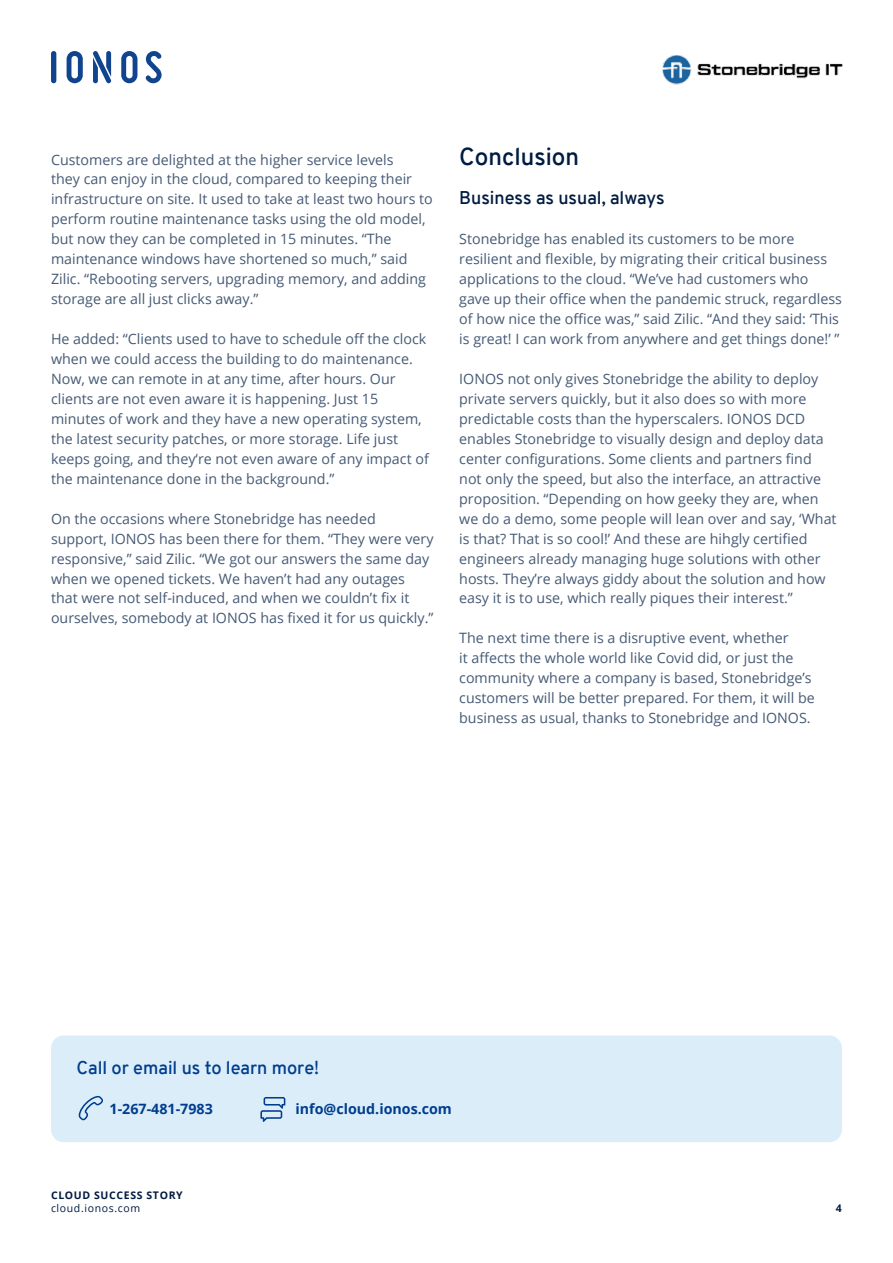
<style>
.page{position:relative;width:893px;height:1263px;background:#fff}
.page>*{position:absolute;margin:0;border:0;box-sizing:border-box;transform-origin:0 0}
.t1{font:600 24px "Overpass";color:#001b41}
.t2{font:600 18px "Overpass";color:#003d8f}
.t3{font:600 18px "Overpass";color:#001b41}
.t4{font:14.25px/20px "Open Sans";color:#465a75}
.t5{font:700 14.25px "Open Sans";color:#003d8f}
.t6{font:700 10.5px "Open Sans";letter-spacing:.06em;color:#001b41}
.t7{font:10.5px "Open Sans";letter-spacing:.06em;color:#001b41}
</style>
<div class="page">
<img style="left:662px;top:55px;width:181px;height:30px">
<div style="left:51px;top:1035px;width:791px;height:107px;background:#dbedf8;border-radius:13px"></div>
<svg style="left:78px;top:1096px;width:25px;height:24px"></svg>
<svg style="left:260px;top:1097px;width:25px;height:25px"></svg>
<svg style="left:145px;top:51px;width:17px;height:32px"></svg>
<svg style="left:121px;top:51px;width:16px;height:32px"></svg>
<svg style="left:93px;top:51px;width:18px;height:32px"></svg>
<svg style="left:67px;top:51px;width:16px;height:32px"></svg>
<svg style="left:51px;top:51px;width:5px;height:32px"></svg>
<p class="t4" style="left:51px;top:149px;width:383px">Customers are delighted at the higher service levels<br>they can enjoy in the cloud, compared to keeping their infrastructure on site. It used to take at least two hours to perform routine maintenance tasks using the old model, but now they can be completed in 15 minutes. “The maintenance windows have shortened so much,” said Zilic. “Rebooting servers, upgrading memory, and adding storage are all just clicks away.”</p>
<p class="t4" style="left:51px;top:329px;width:379px">He added: “Clients used to have to schedule off the clock when we could access the building to do maintenance.<br>Now, we can remote in at any time, after hours. Our clients are not even aware it is happening. Just 15 minutes of work and they have a new operating system, the latest security patches, or more storage. Life just keeps going, and they‘re not even aware of any impact of the maintenance done in the background.”</p>
<p class="t4" style="left:51px;top:508px;width:384px">On the occasions where Stonebridge has needed support, IONOS has been there for them. “They were very responsive,” said Zilic. “We got our answers the same day when we opened tickets. We haven’t had any outages that were not self-induced, and when we couldn’t fix it ourselves, somebody at IONOS has fixed it for us quickly.”</p>
<h1 class="t1" style="left:459px;top:139px;width:121px">Conclusion</h1>
<p class="t3" style="left:459px;top:185px;width:207px">Business as usual, always</p>
<p class="t4" style="left:459px;top:229px;width:384px">Stonebridge has enabled its customers to be more resilient and flexible, by migrating their critical business applications to the cloud. “We’ve had customers who gave up their office when the pandemic struck, regardless of how nice the office was,” said Zilic. “And they said: ‘This is great! I can work from anywhere and get things done!’ ”</p>
<p class="t4" style="left:459px;top:368px;width:379px">IONOS not only gives Stonebridge the ability to deploy private servers quickly, but it also does so with more predictable costs than the hyperscalers. IONOS DCD enables Stonebridge to visually design and deploy data center configurations. Some clients and partners find not only the speed, but also the interface, an attractive proposition. “Depending on how geeky they are, when we do a demo, some people will lean over and say, ‘What is that? That is so cool!’ And these are hihgly certified engineers already managing huge solutions with other hosts. They’re always giddy about the solution and how easy it is to use, which really piques their interest.”</p>
<p class="t4" style="left:459px;top:628px;width:357px">The next time there is a disruptive event, whether<br>it affects the whole world like Covid did, or just the community where a company is based, Stonebridge’s customers will be better prepared. For them, it will be business as usual, thanks to Stonebridge and IONOS.</p>
<p class="t2" style="left:77px;top:1055px;width:244px">Call or email us to learn more!</p>
<p class="t5" style="left:110px;top:1099px;width:105px">1-267-481-7983</p>
<p class="t5" style="left:296px;top:1099px;width:158px">info@cloud.ionos.com</p>
<p class="t6" style="left:51px;top:1188px;width:133px">CLOUD SUCCESS STORY</p>
<p class="t7" style="left:51px;top:1201px;width:91px">cloud.ionos.com</p>
<p class="t6" style="left:836px;top:1201px;width:7px">4</p>
</div>
